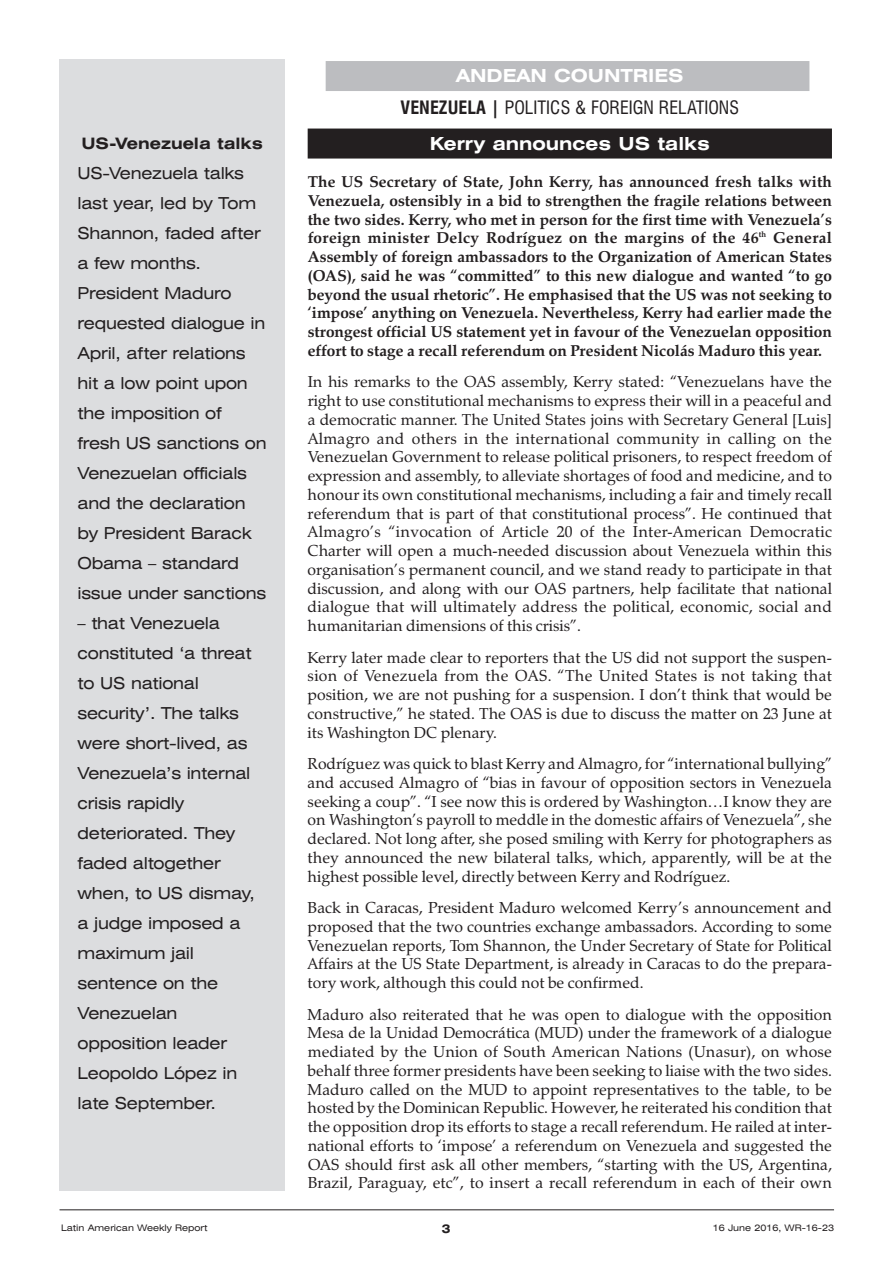
<style>
.page{position:relative;width:893px;height:1263px;background:#fff}
.page>*{position:absolute;margin:0;border:0;box-sizing:border-box;transform-origin:0 0}
.t1{font:condensed 18px/32.2px "Swiss 721 BT";color:#231f20;text-align:center}
.t2{font:700 expanded 18px "Swiss 721 BT";color:#fff}
.t3{font:expanded 16.5px/30px "Swiss 721 BT";letter-spacing:-.015em;color:#231f20}
.t4{font:15.75px/18.8px "Zapf Calligraphic 801 BT";color:#231f20;text-align:justify}
.t5{font:700 15.75px/18.8px "Zapf Calligraphic 801 BT";color:#231f20;text-align:justify}
.t6{font:700 expanded 15.75px "Swiss 721 BT";color:#231f20}
.t7{font:700 expanded 12px "Swiss 721 BT";color:#231f20}
.t8{font:expanded 9px "Swiss 721 BT";color:#231f20}
.s1{font-weight:700;font-stretch:expanded;color:#fff}
.s2{font-weight:700}
</style>
<div class="page">
<div style="left:326px;top:61px;width:483px;height:30px;background:#bcbdc0"></div>
<div style="left:308px;top:129px;width:524px;height:30px;background:#231f20"></div>
<div style="left:60px;top:60px;width:225px;height:1131px;background:#dcdddf"></div>
<hr style="left:60px;top:1209px;width:774px;height:1px;background:#231f20">
<p class="t6" style="left:81px;top:134px;width:183px">US-Venezuela talks</p>
<p class="t3" style="left:78px;top:158px;width:191px">US-Venezuela talks last year, led by Tom<br>Shannon, faded after a few months.<br>President Maduro requested dialogue in<br>April, after relations hit a low point upon the imposition of fresh US sanctions on<br>Venezuelan officials and the declaration by President Barack<br>Obama – standard issue under sanctions</p>
<p class="t3" style="left:78px;top:608px;width:179px">– that Venezuela constituted ‘a threat to US national security’. The talks were short-lived, as<br>Venezuela’s internal crisis rapidly deteriorated. They faded altogether when, to US dismay, a judge imposed a maximum jail sentence on the<br>Venezuelan opposition leader<br>Leopoldo López in late September.</p>
<p class="t1" style="left:401px;top:60px;width:340px"><span class="s1">ANDEAN COUNTRIES<br></span><span class="s2">VENEZUELA |</span> POLITICS &amp; FOREIGN RELATIONS</p>
<p class="t2" style="left:430px;top:133px;width:282px">Kerry announces US talks</p>
<p class="t5" style="left:308px;top:172px;width:526px">The US Secretary of State, John Kerry, has announced fresh talks with Venezuela, ostensibly in a bid to strengthen the fragile relations between the two sides. Kerry, who met in person for the first time with Venezuela’s foreign minister Delcy Rodríguez on the margins of the 46<sup>th</sup> General Assembly of foreign ambassadors to the Organization of American States (OAS), said he was “committed” to this new dialogue and wanted “to go beyond the usual rhetoric”. He emphasised that the US was not seeking to ‘impose’ anything on Venezuela. Nevertheless, Kerry had earlier made the strongest official US statement yet in favour of the Venezuelan opposition effort to stage a recall referendum on President Nicolás Maduro this year.</p>
<p class="t4" style="left:308px;top:372px;width:526px">In his remarks to the OAS assembly, Kerry stated: “Venezuelans have the right to use constitutional mechanisms to express their will in a peaceful and a democratic manner. The United States joins with Secretary General [Luis] Almagro and others in the international community in calling on the Venezuelan Government to release political prisoners, to respect freedom of expression and assembly, to alleviate shortages of food and medicine, and to honour its own constitutional mechanisms, including a fair and timely recall referendum that is part of that constitutional process”. He continued that Almagro’s “invocation of Article 20 of the Inter-American Democratic Charter will open a much-needed discussion about Venezuela within this organisation’s permanent council, and we stand ready to participate in that discussion, and along with our OAS partners, help facilitate that national dialogue that will ultimately address the political, economic, social and humanitarian dimensions of this crisis”.</p>
<p class="t4" style="left:308px;top:648px;width:526px">Kerry later made clear to reporters that the US did not support the suspen&shy;sion of Venezuela from the OAS. “The United States is not taking that position, we are not pushing for a suspension. I don’t think that would be constructive,” he stated. The OAS is due to discuss the matter on 23 June at its Washington DC plenary.</p>
<p class="t4" style="left:308px;top:754px;width:526px">Rodríguez was quick to blast Kerry and Almagro, for “international bullying” and accused Almagro of “bias in favour of opposition sectors in Venezuela seeking a coup”. “I see now this is ordered by Washington…I know they are on Washington’s payroll to meddle in the domestic affairs of Venezuela”, she declared. Not long after, she posed smiling with Kerry for photographers as they announced the new bilateral talks, which, apparently, will be at the highest possible level, directly between Kerry and Rodríguez.</p>
<p class="t4" style="left:308px;top:898px;width:526px">Back in Caracas, President Maduro welcomed Kerry’s announcement and proposed that the two countries exchange ambassadors. According to some Venezuelan reports, Tom Shannon, the Under Secretary of State for Political Affairs at the US State Department, is already in Caracas to do the prepara&shy;tory work, although this could not be confirmed.</p>
<p class="t4" style="left:308px;top:1005px;width:526px">Maduro also reiterated that he was open to dialogue with the opposition Mesa de la Unidad Democrática (MUD) under the framework of a dialogue mediated by the Union of South American Nations (Unasur), on whose behalf three former presidents have been seeking to liaise with the two sides.<br>Maduro called on the MUD to appoint representatives to the table, to be hosted by the Dominican Republic. However, he reiterated his condition that the opposition drop its efforts to stage a recall referendum. He railed at inter&shy;national efforts to ‘impose’ a referendum on Venezuela and suggested the OAS should first ask all other members, “starting with the US, Argentina, Brazil, Paraguay, etc”, to insert a recall referendum in each of their own</p>
<p class="t8" style="left:61px;top:1223px;width:148px">Latin American Weekly Report</p>
<p class="t7" style="left:442px;top:1221px;width:10px">3</p>
<p class="t8" style="left:713px;top:1223px;width:123px">16 June 2016, WR-16-23</p>
</div>
